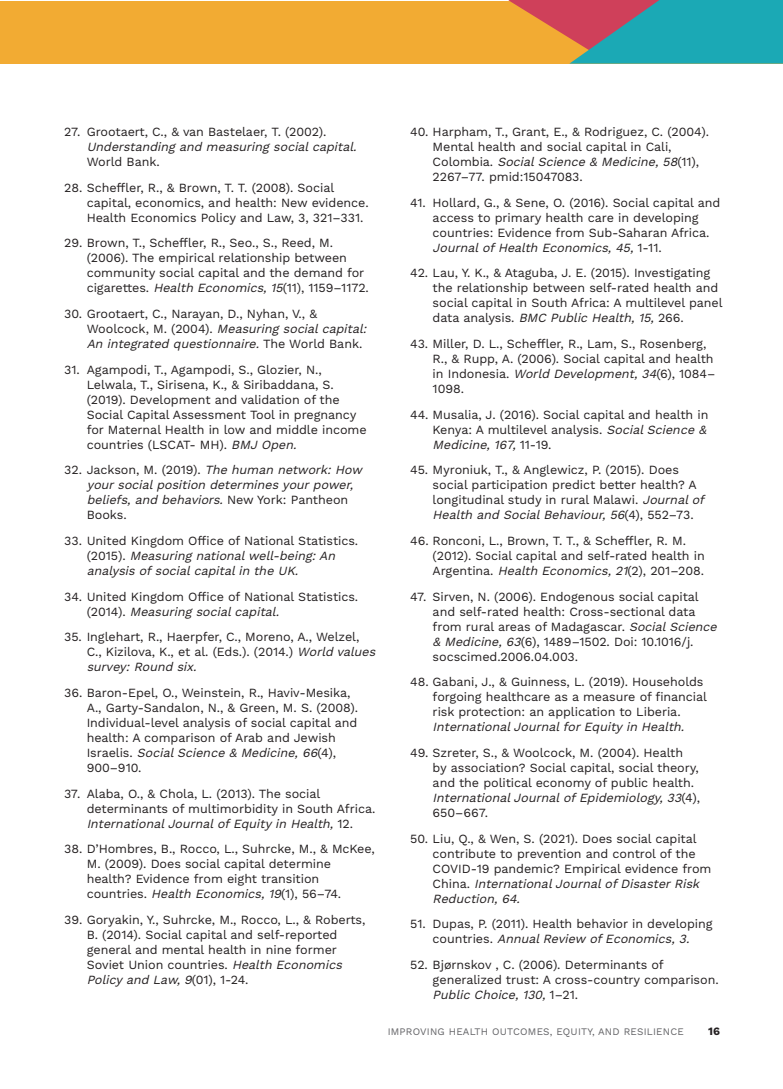
<style>
.page{position:relative;width:783px;height:1089px;background:#fff}
.page>*{position:absolute;margin:0;border:0;box-sizing:border-box;transform-origin:0 0}
.t1{font:12.5px/15px "Work Sans";letter-spacing:-.005em;color:#231f20}
.t2{font:italic 12.5px/15px "Work Sans";color:#231f20}
.t3{font:700 11.25px "Work Sans";color:#231f20}
.t4{font:10px "Work Sans";letter-spacing:.02em;color:#636366}
.s1{font-style:italic}
.s2{font-style:normal}
</style>
<div class="page">
<div style="left:0;top:1px;width:782px;height:63px;background:#f2ab33"></div>
<svg style="left:508px;top:0;width:274px;height:64px"></svg>
<p class="t1" style="left:87px;top:125px;width:274px;text-indent:-23px">27. Grootaert, C., &amp; van Bastelaer, T. (2002).<br><span class="s1">Understanding and measuring socialcapital.<br></span>World Bank.</p>
<p class="t1" style="left:87px;top:180px;width:283px;text-indent:-23px">28. Scheffler, R., &amp; Brown, T. T. (2008). Social capital, economics, and health: New evidence.<br>Health Economics Policy and Law, 3, 321–331.</p>
<p class="t1" style="left:87px;top:236px;width:283px;text-indent:-23px">29. Brown, T., Scheffler, R., Seo., S., Reed, M. (2006). The empirical relationship between community social capital and the demand for cigarettes. <span class="s1">Health Economics,15</span>(11), 1159–1172.</p>
<p class="t1" style="left:87px;top:307px;width:285px;text-indent:-23px">30. Grootaert, C., Narayan, D., Nyhan, V., &amp;<br>W o o l c o c k , M . ( 2 0 0 4) . <span class="s1">Measuring socialcapital:<br>An integrated questionnaire.</span> T h e W o r l d B a n k .</p>
<p class="t1" style="left:87px;top:362px;width:281px;text-indent:-23px">31. Agampodi, T., Agampodi, S., Glozier, N., Lelwala, T., Sirisena, K., &amp; Siribaddana, S. (2019). Development and validation of the Social Capital Assessment Tool in pregnancy for Maternal Health in low and middle income countries (LSCAT- MH). <span class="s1">BMJ Open.</span></p>
<p class="t2" style="left:87px;top:463px;width:280px;text-indent:-23px"><span class="s2">32. Jackson, M. (2019).</span> The human network: How yoursocialposition determines yourpower, beliefs, and behaviors. <span class="s2">N e w Yo r k : P a n t h e o n Books.</span></p>
<p class="t2" style="left:87px;top:534px;width:273px;text-indent:-23px"><span class="s2">33. United Kingdom Office of National Statistics. ( 2 0 1 5 ) .</span> Measuring nationalwell-being:An analysis ofsocialcapitalin the UK.</p>
<p class="t1" style="left:87px;top:589px;width:273px;text-indent:-23px">34. United Kingdom Office of National Statistics. ( 2 0 1 4 ) . <span class="s1">Measuring socialcapital.</span></p>
<p class="t1" style="left:87px;top:630px;width:293px;text-indent:-23px">35. Inglehart, R., Haerpfer, C., Moreno, A., Welzel,<br>C., Kizilova, K., et al. (Eds.). (2014.) <span class="s1">World values survey: Round six.</span></p>
<p class="t1" style="left:87px;top:685px;width:273px;text-indent:-23px">36. Baron-Epel, O., Weinstein, R., Haviv-Mesika, A., Garty-Sandalon, N., &amp; Green, M. S. (2008).<br>Individual-level analysis of social capital and health: A comparison of Arab and Jewish<br>I s r a e l i s . <span class="s1">SocialScience &amp; Medicine, 66</span>(4 ) , 900–910.</p>
<p class="t1" style="left:87px;top:786px;width:290px;text-indent:-23px">37. Alaba, O., &amp; Chola, L. (2013). The social determinants of multimorbidity in South Africa.<br><span class="s1">InternationalJournalofEquityin Health,</span> 1 2 .</p>
<p class="t1" style="left:87px;top:842px;width:290px;text-indent:-23px">38. D’Hombres, B., Rocco, L., Suhrcke, M., &amp; McKee, M. (2009). Does social capital determine health? Evidence from eight transition countries. <span class="s1">Health Economics,19</span>(1), 56–74.</p>
<p class="t1" style="left:87px;top:912px;width:280px;text-indent:-23px">39. Goryakin, Y., Suhrcke, M., Rocco, L., &amp; Roberts, B. (2014). Social capital and self-reported general and mental health in nine former Soviet Union countries. <span class="s1">Health Economics Policyand Law, 9</span>(0 1 ) , 1 - 2 4 .</p>
<p class="t1" style="left:432px;top:125px;width:278px;text-indent:-22px">40. Harpham, T., Grant, E., &amp; Rodriguez, C. (2004).<br>Mental health and social capital in Cali,<br>C o l o m b i a . <span class="s1">SocialScience &amp; Medicine, 58</span>( 1 1 ) , 2267–77. pmid:15047083.</p>
<p class="t1" style="left:432px;top:195px;width:289px;text-indent:-22px">41. Hollard, G., &amp; Sene, O. (2016). Social capital and access to primary health care in developing countries: Evidence from Sub-Saharan Africa.<br><span class="s1">JournalofHealth Economics, 45,</span>1 - 1 1 .</p>
<p class="t1" style="left:432px;top:266px;width:291px;text-indent:-22px">42. Lau, Y. K., &amp; Ataguba, J. E. (2015). Investigating the relationship between self-rated health and social capital in South Africa: A multilevel panel d at a a n a lys i s . <span class="s1">BMC Public Health,15,</span> 2 6 6 .</p>
<p class="t1" style="left:432px;top:337px;width:284px;text-indent:-22px">43. Miller, D. L., Scheffler, R., Lam, S., Rosenberg, R., &amp; Rupp, A. (2006). Social capital and health in Indonesia. <span class="s1">World Development, 34</span>(6), 1084– 1098.</p>
<p class="t1" style="left:432px;top:407px;width:278px;text-align:justify;text-indent:-22px">44. Musalia, J. (2016). Social capital and health in Kenya: A multilevel analysis. <span class="s1">SocialScience &amp; Medicine,167,</span>1 1 - 1 9 .</p>
<p class="t1" style="left:432px;top:463px;width:276px;text-indent:-22px">45. Myroniuk, T., &amp; Anglewicz, P. (2015). Does social participation predict better health? A longitudinal study in rural Malawi. <span class="s1">Journalof Health and SocialBehaviour, 56</span>(4 ) , 5 5 2 – 7 3 .</p>
<p class="t1" style="left:432px;top:534px;width:274px;text-indent:-22px">46. Ronconi, L., Brown, T. T., &amp; Scheffler, R. M. (2012). Social capital and self-rated health in<br>Argentina. <span class="s1">Health Economics, 21</span>(2), 201–208.</p>
<p class="t1" style="left:432px;top:589px;width:289px;text-indent:-22px">47. Sirven, N. (2006). Endogenous social capital and self-rated health: Cross-sectional data from rural areas of Madagascar. <span class="s1">SocialScience &amp; Medicine, 63</span>(6), 1489–1502. Doi: 10.1016/j. socscimed.2006.04.003.</p>
<p class="t1" style="left:432px;top:675px;width:276px;text-indent:-22px">48. Gabani, J., &amp; Guinness, L. (2019). Households forgoing healthcare as a measure of financial risk protection: an application to Liberia.<br><span class="s1">InternationalJournalforEquityin Health.</span></p>
<p class="t1" style="left:432px;top:745px;width:269px;text-indent:-22px">49. Szreter, S., &amp; Woolcock, M. (2004). Health by association? Social capital, social theory, and the political economy of public health.<br><span class="s1">InternationalJournalofEpidemiology, 33</span>(4 ) , 650–667.</p>
<p class="t1" style="left:432px;top:831px;width:280px;text-indent:-22px">50. Liu, Q., &amp; Wen, S. (2021). Does social capital contribute to prevention and control of the COVID-19 pandemic? Empirical evidence from C h i n a . <span class="s1">InternationalJournalofDisasterRisk Reduction, 64.</span></p>
<p class="t1" style="left:410px;top:917px;width:304px;text-align:center">51. Dupas, P. (2011). Health behavior in developing c o u n t r i e s . <span class="s1">AnnualReview ofEconomics, 3.</span></p>
<p class="t1" style="left:432px;top:957px;width:287px;text-indent:-22px">52. Bjørnskov , C. (2006). Determinants of generalized trust: A cross-country comparison.<br><span class="s1">Public Choice,130,</span> 1 – 2 1 .</p>
<p class="t4" style="left:387px;top:1025px;width:297px">IMPROVING HEALTH OUTCOMES, EQUITY, AND RESILIENCE</p>
<p class="t3" style="left:708px;top:1024px;width:14px">16</p>
</div>
